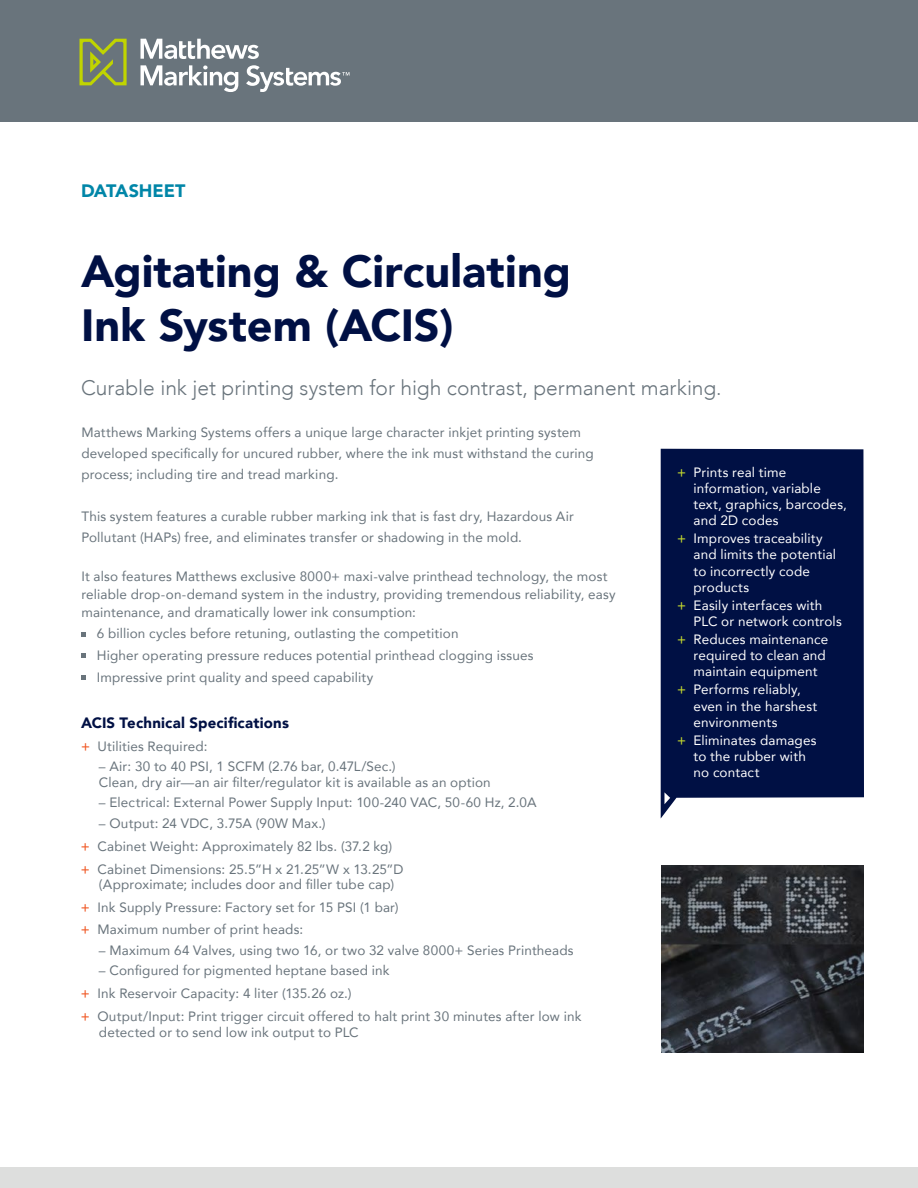
<style>
.page{position:relative;width:918px;height:1188px;background:#fff}
.page>*{position:absolute;margin:0;border:0;box-sizing:border-box;transform-origin:0 0}
.t1{font:900 45px/54px "Avenir";color:#001044}
.t2{font:300 21px "Avenir";color:#69747c}
.t3{font:900 18px "Avenir";letter-spacing:-.005em;color:#0086a8}
.t4{font:900 15px "Avenir";letter-spacing:.015em;color:#001044}
.t5{font:13.5px/23px "Avenir";letter-spacing:.01em;color:#69747c}
.t6{font:13.5px/16.2px "Avenir";letter-spacing:.01em;color:#fff}
.s1{font-weight:500;color:#f05622}
.s2{font-weight:500;color:#c4d82e}
</style>
<div class="page">
<div style="left:0;top:0;width:918px;height:122px;background:#69747c"></div>
<svg style="left:80px;top:39px;width:47px;height:46px"></svg>
<svg style="left:141px;top:39px;width:118px;height:20px"></svg>
<svg style="left:141px;top:65px;width:97px;height:27px"></svg>
<svg style="left:246px;top:65px;width:103px;height:27px"></svg>
<svg style="left:81px;top:632px;width:5px;height:4px"></svg>
<svg style="left:81px;top:654px;width:5px;height:4px"></svg>
<svg style="left:81px;top:676px;width:5px;height:4px"></svg>
<div style="left:0;top:1168px;width:918px;height:20px;background:#dddedd"></div>
<div style="left:661px;top:449px;width:203px;height:369px;background:#001044"></div>
<img style="left:662px;top:865px;width:202px;height:188px">
<h3 class="t3" style="left:81px;top:175px;width:106px">DATASHEET</h3>
<h1 class="t1" style="left:81px;top:243px;width:492px">Agitating &amp; Circulating<br>Ink System (ACIS)</h1>
<h2 class="t2" style="left:81px;top:375px;width:642px">Curable ink jet printing system for high contrast, permanent marking.</h2>
<p class="t5" style="left:81px;top:421px;width:514px;line-height:21px">Matthews Marking Systems offers a unique large character inkjet printing system developed specifically for uncured rubber, where the ink must withstand the curing process; including tire and tread marking.</p>
<p class="t5" style="left:81px;top:505px;width:494px;line-height:21px">This system features a curable rubber marking ink that is fast dry, Hazardous Air<br>Pollutant (HAPs) free, and eliminates transfer or shadowing in the mold.</p>
<p class="t5" style="left:81px;top:567px;width:536px;line-height:18px">It also features Matthews exclusive 8000+ maxi-valve printhead technology, the most reliable drop-on-demand system in the industry, providing tremendous reliability, easy maintenance, and dramatically lower ink consumption:</p>
<p class="t5" style="left:97px;top:623px;width:438px;line-height:21.8px">6 billion cycles before retuning, outlasting the competition<br>Higher operating pressure reduces potential printhead clogging issues<br>Impressive print quality and speed capability</p>
<p class="t4" style="left:81px;top:710px;width:210px">ACIS Technical Specifications</p>
<p class="t5" style="left:81px;top:734px;width:128px"><span class="s1">+</span> Utilities Required:</p>
<p class="t5" style="left:99px;top:758px;width:393px;line-height:16.2px">– Air: 30 to 40 PSI, 1 SCFM (2.76 bar, 0.47L/Sec.)<br>Clean, dry air—an air filter/regulator kit is available as an option</p>
<p class="t5" style="left:99px;top:791px;width:439px">– Electrical: External Power Supply Input: 100-240 VAC, 50-60 Hz, 2.0A</p>
<p class="t5" style="left:81px;top:811px;width:324px;text-indent:18px">– Output: 24 VDC, 3.75A (90W Max.)<br><span class="s1">+</span> Cabinet Weight: Approximately 82 lbs. (37.2 kg) <span class="s1">+</span> Cabinet Dimensions: 25.5”H x 21.25”W x 13.25”D</p>
<p class="t5" style="left:81px;top:872px;width:319px;text-indent:18px">(Approximate; includes door and filler tube cap) <span class="s1">+</span> Ink Supply Pressure: Factory set for 15 PSI (1 bar) <span class="s1">+</span> Maximum number of print heads:</p>
<p class="t5" style="left:99px;top:938px;width:476px">– Maximum 64 Valves, using two 16, or two 32 valve 8000+ Series Printheads</p>
<p class="t5" style="left:81px;top:958px;width:502px;text-indent:18px">– Configured for pigmented heptane based ink<br><span class="s1">+</span> Ink Reservoir Capacity: 4 liter (135.26 oz.)<br><span class="s1">+</span> Output/Input: Print trigger circuit offered to halt print 30 minutes after low ink</p>
<p class="t5" style="left:99px;top:1021px;width:261px">detected or to send low ink output to PLC</p>
<p class="t6" style="left:694px;top:463px;width:155px;text-indent:-16px"><span class="s2">+</span> Prints real time information, variable text, graphics, barcodes, and 2D codes</p>
<p class="t6" style="left:694px;top:530px;width:144px;text-indent:-16px"><span class="s2">+</span> Improves traceability and limits the potential to incorrectly code products</p>
<p class="t6" style="left:694px;top:597px;width:150px;text-indent:-16px"><span class="s2">+</span> Easily interfaces with<br>PLC or network controls</p>
<p class="t6" style="left:694px;top:631px;width:136px;text-indent:-16px"><span class="s2">+</span> Reduces maintenance required to clean and maintain equipment</p>
<p class="t6" style="left:694px;top:681px;width:125px;text-indent:-16px"><span class="s2">+</span> Performs reliably, even in the harshest environments</p>
<p class="t6" style="left:694px;top:732px;width:124px;text-indent:-16px"><span class="s2">+</span> Eliminates damages to the rubber with no contact</p>
</div>
